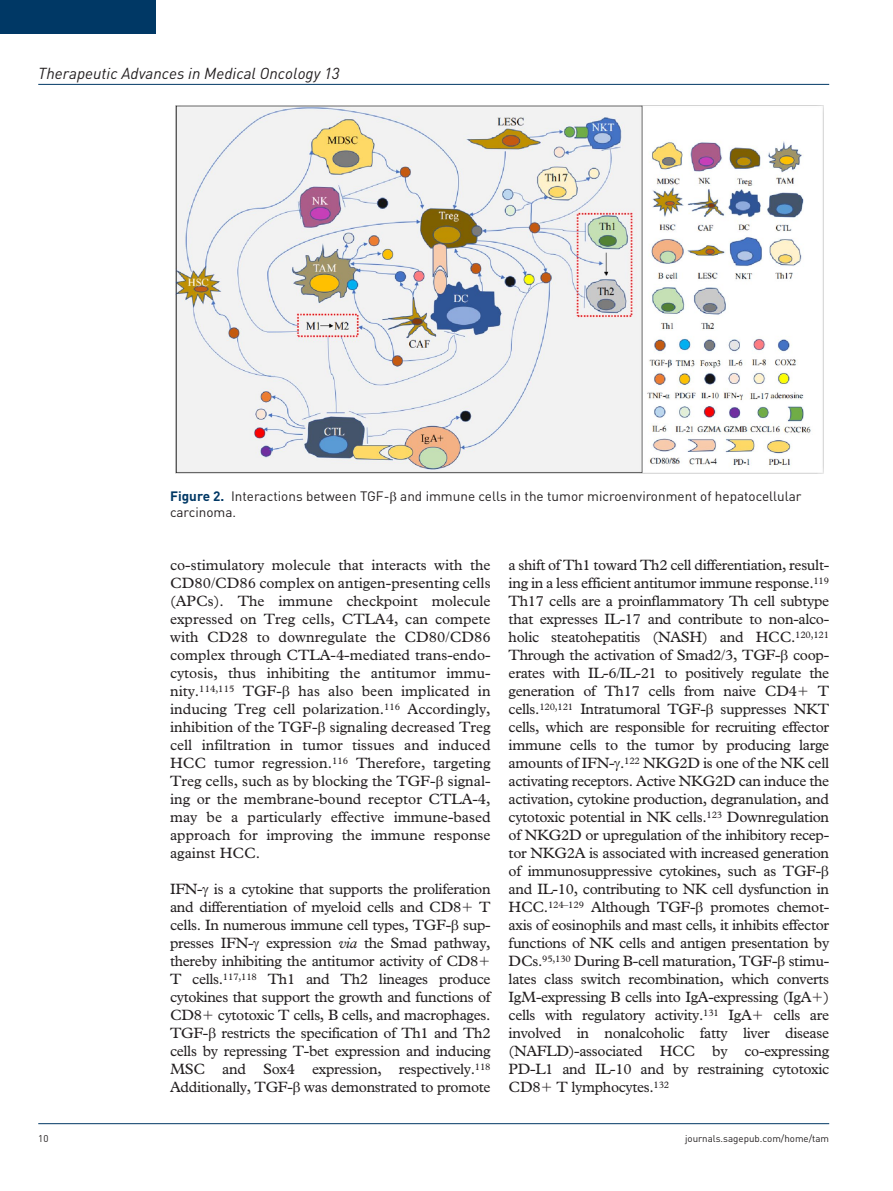
<style>
.page{position:relative;width:893px;height:1191px;background:#fff}
.page>*{position:absolute;margin:0;border:0;box-sizing:border-box;transform-origin:0 0}
.t1{font:italic 15.75px "DIN";color:#231f20}
.t2{font:15px/18px "Plantin Std";letter-spacing:-.02em;color:#231f20;text-align:justify}
.t3{font:13.5px/15.8px "DIN";color:#231f20}
.t4{font:9.75px "DIN";color:#231f20}
.s1{font-weight:700;color:#003865}
.s2{font-style:italic}
</style>
<div class="page">
<hr style="left:38px;top:84px;width:791px;height:1px;background:#003865">
<hr style="left:38px;top:1123px;width:791px;height:1px;background:#003865">
<div style="left:0;top:0;width:155px;height:34px;background:#003865"></div>
<img style="left:176px;top:106px;width:648px;height:367px">
<p class="t1" style="left:38px;top:63px;width:303px">Therapeutic Advances in Medical Oncology 13</p>
<p class="t3" style="left:170px;top:488px;width:633px"><span class="s1">Figure 2.</span> Interactions between TGF- and immune cells in the tumor microenvironment of hepatocellular carcinoma.</p>
<p class="t2" style="left:170px;top:556px;width:322px">co-stimulatory molecule that interacts with the CD80/CD86 complex on antigen-presenting cells (APCs). The immune checkpoint molecule expressed on Treg cells, CTLA4, can compete with CD28 to downregulate the CD80/CD86 complex through CTLA-4-mediated trans-endo&shy;cytosis, thus inhibiting the antitumor immu&shy;nity.<sup>114,115</sup> TGF- has also been implicated in inducing Treg cell polarization.<sup>116</sup> Accordingly, inhibition of the TGF- signaling decreased Treg cell infiltration in tumor tissues and induced HCC tumor regression.<sup>116</sup> Therefore, targeting Treg cells, such as by blocking the TGF- signal&shy;ing or the membrane-bound receptor CTLA-4, may be a particularly effective immune-based approach for improving the immune response against HCC.</p>
<p class="t2" style="left:170px;top:880px;width:322px;text-align:left">IFN- is a cytokine that supports the proliferation and differentiation of myeloid cells and CD8 T cells. In numerous immune cell types, TGF- sup&shy;presses IFN- expression <span class="s2">via</span> the Smad pathway, thereby inhibiting the antitumor activity of CD8<br>T cells.<sup>117,118</sup> Th1 and Th2 lineages produce cytokines that support the growth and functions of CD8 cytotoxic T cells, B cells, and macrophages.<br>TGF- restricts the specification of Th1 and Th2 cells by repressing T-bet expression and inducing MSC and Sox4 expression, respectively.<sup>118<br></sup>Additionally, TGF- was demonstrated to promote</p>
<p class="t2" style="left:509px;top:556px;width:322px">a shift of Th1 toward Th2 cell differentiation, result&shy;ing in a less efficient antitumor immune response.<sup>119<br></sup>Th17 cells are a proinflammatory Th cell subtype that expresses IL-17 and contribute to non-alco&shy;holic steatohepatitis (NASH) and HCC.<sup>120,121<br></sup>Through the activation of Smad2/3, TGF- coop&shy;erates with IL-6/IL-21 to positively regulate the generation of Th17 cells from naive CD4</p>
<p class="t2" style="left:509px;top:682px;width:322px;text-align:left;text-indent:309px">T cells.<sup>120,121</sup> Intratumoral TGF- suppresses NKT cells, which are responsible for recruiting effector immune cells to the tumor by producing large amounts of IFN- .<sup>122</sup> NKG2D is one of the NK cell activating receptors. Active NKG2D can induce the activation, cytokine production, degranulation, and cytotoxic potential in NK cells.<sup>123</sup> Downregulation of NKG2D or upregulation of the inhibitory recep&shy;tor NKG2A is associated with increased generation of immunosuppressive cytokines, such as TGF&shy;and IL-10, contributing to NK cell dysfunction in HCC.<sup>124–129</sup> Although TGF- promotes chemot&shy;axis of eosinophils and mast cells, it inhibits effector functions of NK cells and antigen presentation by DCs.<sup>95,130</sup> During B-cell maturation, TGF- stimu&shy;lates class switch recombination, which converts IgM-expressing B cells into IgA-expressing (IgA ) cells with regulatory activity.<sup>131</sup> IgA</p>
<p class="t2" style="left:509px;top:1006px;width:322px;text-indent:265px">cells are involved in nonalcoholic fatty liver disease (NAFLD)-associated HCC by co-expressing PD-L1 and IL-10 and by restraining cytotoxic CD8 T lymphocytes.<sup>132</sup></p>
<p class="t4" style="left:38px;top:1132px;width:12px">10</p>
<p class="t4" style="left:685px;top:1132px;width:146px">journals.sagepub.com/home/tam</p>
</div>
